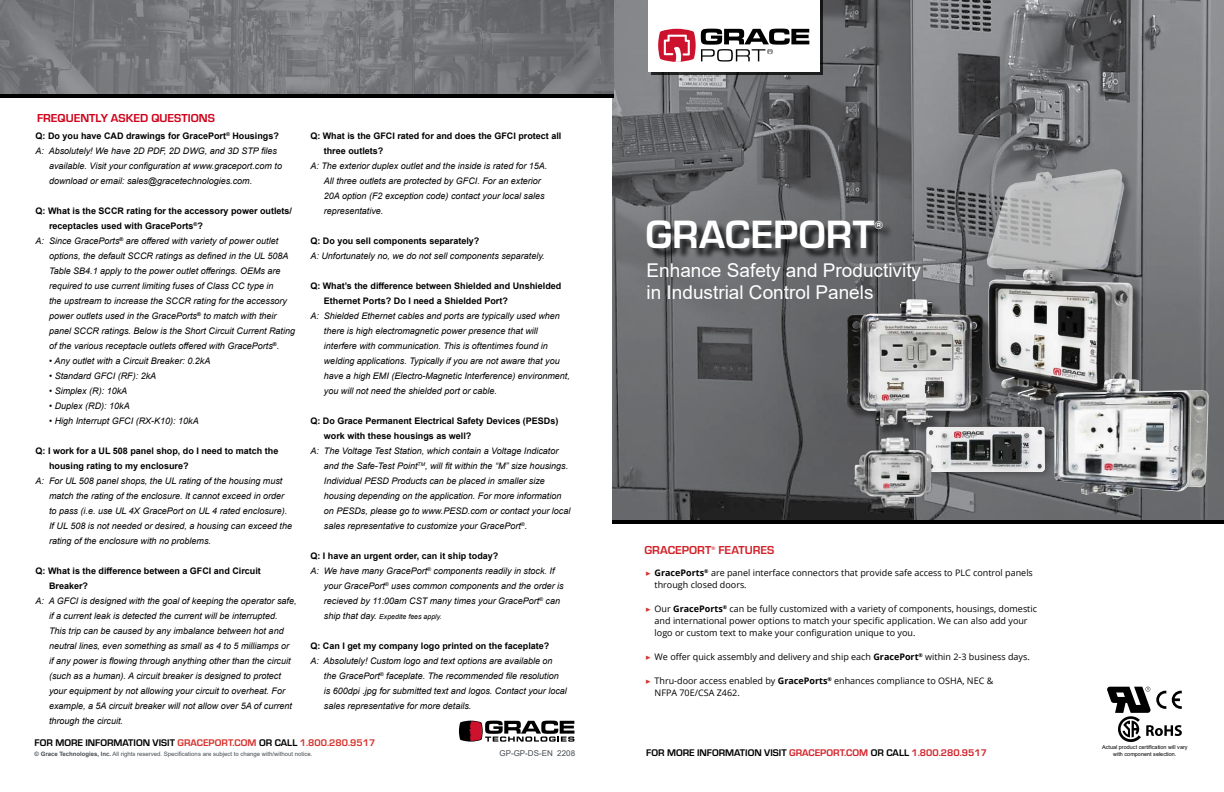
<style>
.page{position:relative;width:1224px;height:792px;background:#fff}
.page>*{position:absolute;margin:0;border:0;box-sizing:border-box;transform-origin:0 0}
.t1{font:700 41px "Eurostile";color:#fff}
.t2{font:19px/22px "Arial";color:#fff}
.t3{font:700 12px "Eurostile";color:#d1001a}
.t4{font:700 12px "Eurostile";color:#d2232a}
.t5{font:700 11.7px "Eurostile";color:#fff}
.t6{font:700 10px "Eurostile";color:#000}
.t7{font:italic 9px/15px "Arial";color:#000}
.t8{font:700 9px/15px "Arial";color:#000}
.t9{font:9px/12px "Open Sans";color:#000}
.t10{font:8px "Arial";color:#464c51}
.t11{font:italic 7px "Arial";color:#000}
.t12{font:6px "Arial";color:#464c51}
.t13{font:5.5px "Arial";color:#000}
.t14{font:700 5.2px "Eurostile";color:#d2232a}
.s1{font-size:9px}
.s2{font-family:"Minion Pro";color:#d6312b}
.s3{font-weight:700}
.s4{color:#d6312b}
.s5{color:#d2232a}
</style>
<div class="page">
<img style="left:612px;top:0;width:612px;height:520px">
<hr style="left:612px;top:520px;width:612px;height:4px;background:#000">
<div style="left:651px;top:0;width:172px;height:75px;background:#000;opacity:.75"></div>
<div style="left:648px;top:0;width:171px;height:72px;background:#fff"></div>
<img style="left:0;top:0;width:613px;height:94px">
<hr style="left:0;top:94px;width:613px;height:3px;background:#000">
<svg style="left:459px;top:721px;width:115px;height:21px"></svg>
<div style="left:649px;top:223px;width:245px;height:37px;background:#000;opacity:.75"></div>
<svg style="left:658px;top:29px;width:151px;height:33px"></svg>
<svg style="left:1107px;top:687px;width:75px;height:55px"></svg>
<div style="left:988px;top:170px;width:155px;height:241px;background:#000;opacity:.41"></div>
<img style="left:986px;top:169px;width:147px;height:232px">
<img style="left:815px;top:297px;width:186px;height:145px">
<div style="left:923px;top:422px;width:130px;height:58px;background:#000;opacity:.3"></div>
<img style="left:922px;top:423px;width:125px;height:52px">
<img style="left:1054px;top:378px;width:155px;height:121px">
<img style="left:850px;top:433px;width:90px;height:83px">
<h3 class="t3" style="left:37px;top:109px;width:179px">FREQUENTLY ASKED QUESTIONS</h3>
<p class="t8" style="left:36px;top:128px;width:245px">Q: Do you have CAD drawings for GracePort<sup>®</sup> Housings?</p>
<p class="t7" style="left:36px;top:143px;width:243px">A: Absolutely! We have 2D PDF, 2D DWG, and 3D STP files</p>
<p class="t7" style="left:49px;top:158px;width:234px">available. Visit your configuration at www.graceport.com to</p>
<p class="t7" style="left:49px;top:173px;width:205px">download or email: sales@gracetechnologies.com.</p>
<p class="t8" style="left:36px;top:203px;width:258px">Q: What is the SCCR rating for the accessory power outlets/</p>
<p class="t8" style="left:49px;top:218px;width:155px">receptacles used with GracePorts<sup>®</sup>?</p>
<p class="t7" style="left:36px;top:233px;width:244px">A: Since GracePorts<sup>®</sup> are offered with variety of power outlet</p>
<p class="t7" style="left:49px;top:248px;width:241px">options, the default SCCR ratings as defined in the UL 508A</p>
<p class="t7" style="left:49px;top:263px;width:233px">Table SB4.1 apply to the power outlet offerings. OEMs are</p>
<p class="t7" style="left:49px;top:278px;width:226px">required to use current limiting fuses of Class CC type in</p>
<p class="t7" style="left:49px;top:293px;width:240px">the upstream to increase the SCCR rating for the accessory</p>
<p class="t7" style="left:49px;top:308px;width:229px">power outlets used in the GracePorts<sup>®</sup> to match with their</p>
<p class="t7" style="left:49px;top:323px;width:248px">panel SCCR ratings. Below is the Short Circuit Current Rating</p>
<p class="t7" style="left:49px;top:338px;width:232px">of the various receptacle outlets offered with GracePorts<sup>®</sup>.</p>
<p class="t7" style="left:49px;top:353px;width:163px">• Any outlet with a Circuit Breaker: 0.2kA</p>
<p class="t7" style="left:49px;top:368px;width:109px">• Standard GFCI (RF): 2kA</p>
<p class="t7" style="left:49px;top:383px;width:80px">• Simplex (R): 10kA</p>
<p class="t7" style="left:49px;top:398px;width:82px">• Duplex (RD): 10kA</p>
<p class="t7" style="left:49px;top:413px;width:151px">• High Interrupt GFCI (RX-K10): 10kA</p>
<p class="t8" style="left:49px;top:443px;width:231px;text-indent:-14px">Q: I work for a UL 508 panel shop, do I need to match the housing rating to my enclosure?</p>
<p class="t7" style="left:49px;top:473px;width:244px;text-indent:-14px">A: For UL 508 panel shops, the UL rating of the housing must match the rating of the enclosure. It cannot exceed in order to pass (i.e. use UL 4X GracePort on UL 4 rated enclosure).<br>If UL 508 is not needed or desired, a housing can exceed the rating of the enclosure with no problems.</p>
<p class="t8" style="left:49px;top:563px;width:213px;text-indent:-14px">Q: What is the difference between a GFCI and Circuit<br>Breaker?</p>
<p class="t7" style="left:49px;top:593px;width:249px;text-indent:-14px">A: A GFCI is designed with the goal of keeping the operator safe, if a current leak is detected the current will be interrupted.<br>This trip can be caused by any imbalance between hot and neutral lines, even something as small as 4 to 5 milliamps or<br>if any power is flowing through anything other than the circuit (such as a human). A circuit breaker is designed to protect your equipment by not allowing your circuit to overheat. For example, a 5A circuit breaker will not allow over 5A of current through the circuit.</p>
<p class="t8" style="left:324px;top:128px;width:239px;text-indent:-14px">Q: What is the GFCI rated for and does the GFCI protect all three outlets?</p>
<p class="t7" style="left:324px;top:158px;width:225px;text-indent:-14px">A: The exterior duplex outlet and the inside is rated for 15A.<br>All three outlets are protected by GFCI. For an exterior 20A option (F2 exception code) contact your local sales representative.</p>
<p class="t8" style="left:310px;top:233px;width:171px">Q: Do you sell components separately?</p>
<p class="t7" style="left:310px;top:248px;width:236px">A: Unfortunately no, we do not sell components separately.</p>
<p class="t8" style="left:324px;top:278px;width:239px;text-indent:-14px">Q: What’s the difference between Shielded and Unshielded<br>Ethernet Ports? Do I need a Shielded Port?</p>
<p class="t7" style="left:324px;top:308px;width:248px;text-indent:-14px">A: Shielded Ethernet cables and ports are typically used when there is high electromagnetic power presence that will interfere with communication. This is oftentimes found in welding applications. Typically if you are not aware that you have a high EMI (Electro-Magnetic Interference) environment, you will not need the shielded port or cable.</p>
<p class="t8" style="left:324px;top:413px;width:236px;text-indent:-14px">Q: Do Grace Permanent Electrical Safety Devices (PESDs) work with these housings as well?</p>
<p class="t7" style="left:324px;top:443px;width:248px;text-indent:-14px">A: The Voltage Test Station, which contain a Voltage Indicator and the Safe-Test Point<sup>TM</sup>, will fit within the “M” size housings.<br>Individual PESD Products can be placed in smaller size housing depending on the application. For more information on PESDs, please go to www.PESD.com or contact your local sales representative to customize your GracePort<sup>®</sup>.</p>
<p class="t8" style="left:310px;top:548px;width:190px">Q: I have an urgent order, can it ship today?</p>
<p class="t7" style="left:310px;top:563px;width:246px">A: We have many GracePort<sup>®</sup> components readily in stock. If</p>
<p class="t7" style="left:324px;top:578px;width:241px">your GracePort<sup>®</sup> uses common components and the order is</p>
<p class="t7" style="left:324px;top:593px;width:238px">recieved by 11:00am CST many times your GracePort<sup>®</sup> can</p>
<p class="t11" style="left:324px;top:612px;width:119px"><span class="s1">ship that day.</span> Expedite fees apply.</p>
<p class="t8" style="left:310px;top:638px;width:241px">Q: Can I get my company logo printed on the faceplate?</p>
<p class="t7" style="left:324px;top:653px;width:245px;text-indent:-13px">A: Absolutely! Custom logo and text options are available on the GracePort<sup>®</sup> faceplate. The recommended file resolution is 600dpi .jpg for submitted text and logos. Contact your local sales representative for more details.</p>
<h1 class="t1" style="left:646px;top:205px;width:230px">GRACEPORT</h1>
<p class="t5" style="left:874px;top:217px;width:10px">®</p>
<h2 class="t2" style="left:647px;top:260px;width:276px">Enhance Safety and Productivity in Industrial Control Panels</h2>
<h3 class="t4" style="left:644px;top:541px;width:68px">GRACEPORT</h3>
<p class="t14" style="left:711px;top:544px;width:5px">®</p>
<h3 class="t4" style="left:718px;top:541px;width:57px">FEATURES</h3>
<p class="t9" style="left:655px;top:567px;width:380px;text-indent:-9px"><span class="s2">▶</span> <span class="s3">GracePorts</span><sup>®</sup> are panel interface connectors that provide safe access to PLC control panels through closed doors.</p>
<p class="t9" style="left:655px;top:603px;width:384px;text-indent:-9px"><span class="s2">▶</span> Our <span class="s3">GracePorts</span><sup>®</sup> can be fully customized with a variety of components, housings, domestic and international power options to match your specific application. We can also add your logo or custom text to make your configuration unique to you.</p>
<p class="t9" style="left:646px;top:651px;width:386px"><span class="s2">▶</span> We offer quick assembly and delivery and ship each <span class="s3">GracePort</span><sup>®</sup> within 2-3 business days.</p>
<p class="t9" style="left:655px;top:675px;width:340px;text-indent:-9px"><span class="s2">▶</span> Thru-door access enabled by <span class="s3">GracePorts</span><sup>®</sup> enhances compliance to OSHA, NEC &amp;<br>NFPA 70E/CSA Z462.</p>
<p class="t6" style="left:35px;top:736px;width:342px">FOR MORE INFORMATION VISIT <span class="s4">GRACEPORT.COM</span> OR CALL <span class="s4">1.800.280.9517</span></p>
<p class="t12" style="left:35px;top:750px;width:279px"><span class="s3">© Grace Technologies, Inc.</span> All rights reserved. Specifications are subject to change with/without notice.</p>
<p class="t13" style="left:1102px;top:744px;width:87px">Actual product certification will vary</p>
<p class="t6" style="left:646px;top:746px;width:342px">FOR MORE INFORMATION VISIT <span class="s5">GRACEPORT.COM</span> OR CALL <span class="s5">1.800.280.9517</span></p>
<p class="t10" style="left:500px;top:748px;width:77px">GP-GP-DS-EN 2208</p>
<p class="t13" style="left:1113px;top:750px;width:65px">with component selection.</p>
</div>
